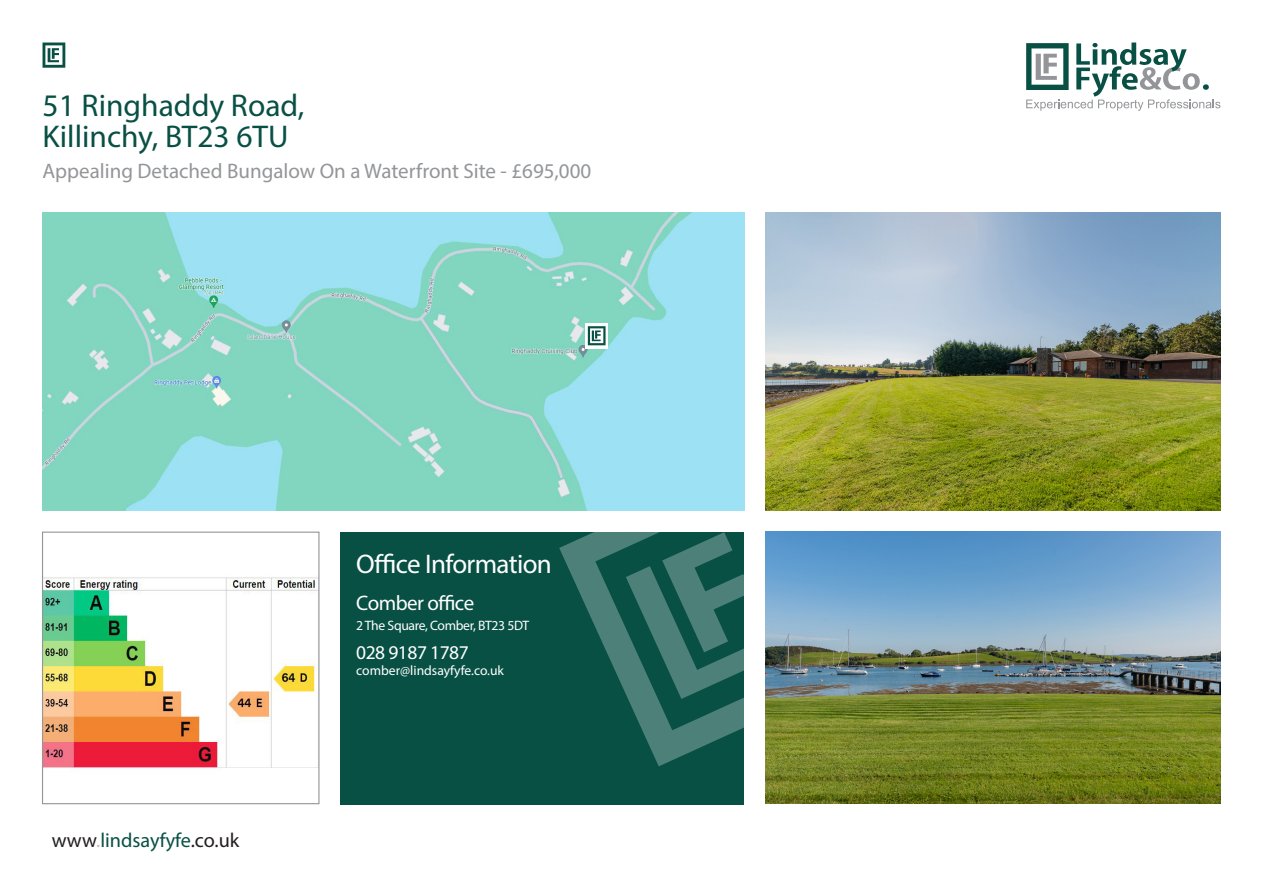
<style>
.page{position:relative;width:1263px;height:893px;background:#fff}
.page>*{position:absolute;margin:0;border:0;box-sizing:border-box;transform-origin:0 0}
.t1{font:31.5px "Myriad Pro";color:#085044}
.t2{font:27px "Myriad Pro";letter-spacing:-.025em;color:#fff}
.t3{font:21px "Myriad Pro";color:#939598}
.t4{font:21px "Myriad Pro";letter-spacing:-.025em;color:#fff}
.t5{font:20.25px "Myriad Pro";color:#085044}
.t6{font:19.5px "Myriad Pro";letter-spacing:-.025em;color:#fff}
.t7{font:13.65px "Myriad Pro";letter-spacing:-.015em;color:#fff}
.s1{color:#231f20}
.s2{color:#c4bfb9}
</style>
<div class="page">
<svg style="left:1026px;top:43px;width:194px;height:68px"></svg>
<svg style="left:43px;top:43px;width:22px;height:25px"></svg>
<img style="left:43px;top:213px;width:701px;height:297px">
<svg style="left:585px;top:323px;width:23px;height:25px"></svg>
<svg style="left:588px;top:326px;width:17px;height:19px"></svg>
<img style="left:44px;top:577px;width:273px;height:192px">
<div style="left:42px;top:532px;width:277px;height:272px;border:1px solid #939598"></div>
<img style="left:765px;top:213px;width:455px;height:297px">
<img style="left:765px;top:532px;width:455px;height:272px">
<div style="left:340px;top:532px;width:404px;height:272px;background:#085044"></div>
<svg style="left:559px;top:532px;width:185px;height:234px"></svg>
<p class="t1" style="left:43px;top:86px;width:263px">51 Ringhaddy Road,</p>
<p class="t1" style="left:43px;top:117px;width:248px">Killinchy, BT23 6TU</p>
<p class="t3" style="left:43px;top:158px;width:550px">Appealing Detached Bungalow On a Waterfront Site - £695,000</p>
<p class="t2" style="left:356px;top:547px;width:197px">Office Information</p>
<p class="t5" style="left:52px;top:828px;width:189px"><span class="s1">www</span><span class="s2">.</span>lindsayfyfe<span class="s1">.co.uk</span></p>
<p class="t4" style="left:356px;top:590px;width:119px">Comber office</p>
<p class="t7" style="left:356px;top:617px;width:174px">2 The Square, Comber, BT23 5DT</p>
<p class="t6" style="left:356px;top:640px;width:114px">028 9187 1787</p>
<p class="t7" style="left:356px;top:662px;width:149px">comber@lindsayfyfe.co.uk</p>
</div>
